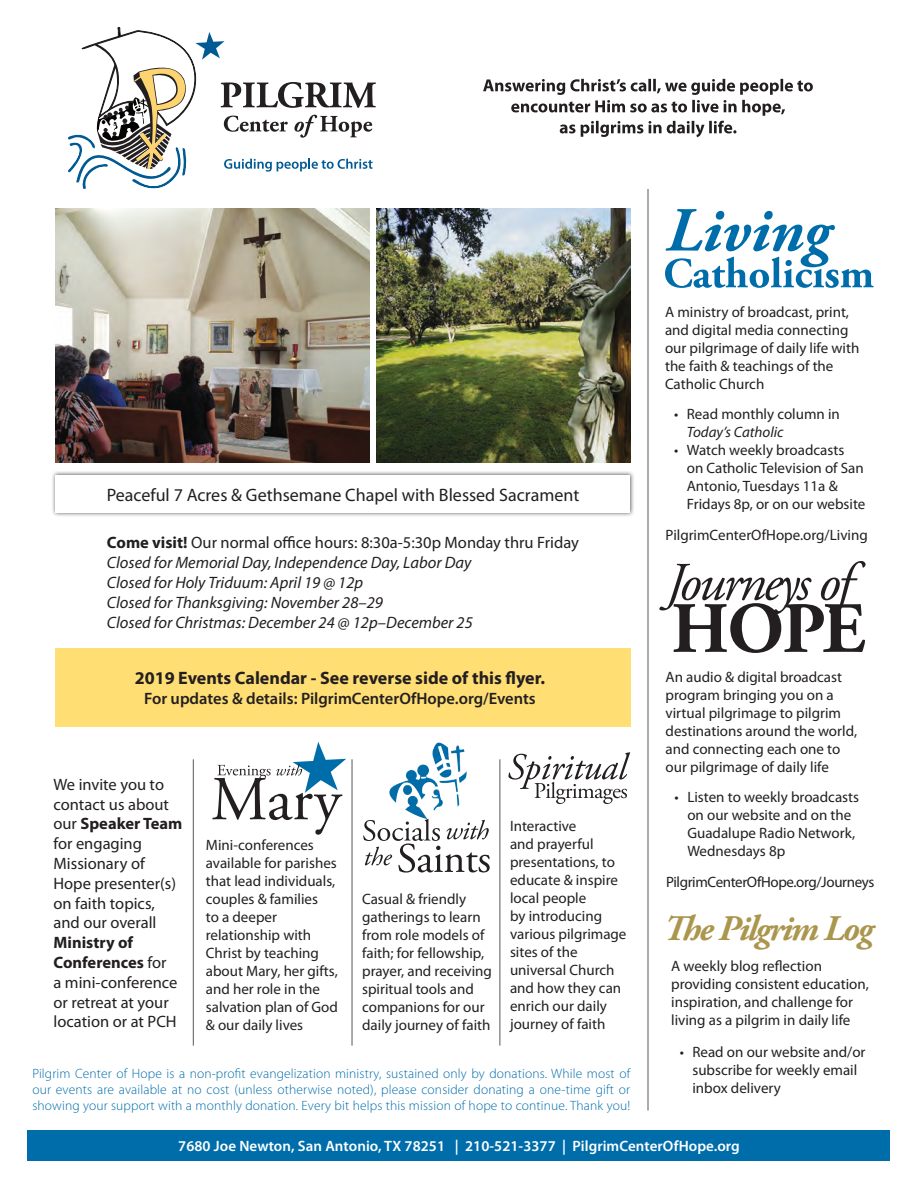
<style>
.page{position:relative;width:918px;height:1188px;background:#fff}
.page>*{position:absolute;margin:0;border:0;box-sizing:border-box;transform-origin:0 0}
.t1{font:700 72px "Adobe Garamond Pro";color:#231f20}
.t2{font:italic 54px "Adobe Garamond Pro";letter-spacing:-.05em;color:#231f20}
.t3{font:italic 700 36px "Adobe Garamond Pro";letter-spacing:-.05em;color:#ab964e}
.t4{font:18px "Myriad Pro";color:#231f20}
.t5{font:700 18px "Myriad Pro";color:#231f20}
.t6{font:16.5px/19.8px "Myriad Pro";color:#231f20}
.t7{font:italic 16.5px "Myriad Pro";color:#231f20}
.t8{font:600 16.5px "Myriad Pro";color:#231f20}
.t9{font:15px/18px "Myriad Pro";color:#231f20}
.t10{font:600 15px "Myriad Pro";letter-spacing:.005em;color:#fff}
.t11{font:15px "Myriad Pro";letter-spacing:-.025em;color:#231f20}
.t12{font:300 13.5px/16.2px "Myriad Pro";letter-spacing:.01em;color:#006dab;text-align:justify}
.s1{font-weight:700}
.s2{font-style:italic}
</style>
<div class="page">
<svg style="left:68px;top:27px;width:308px;height:162px"></svg>
<svg style="left:483px;top:79px;width:330px;height:58px"></svg>
<svg style="left:665px;top:209px;width:209px;height:79px"></svg>
<hr style="left:648px;top:189px;width:1px;height:921px;background:#57585a">
<div style="left:28px;top:1131px;width:862px;height:30px;background:#006dab"></div>
<img style="left:377px;top:209px;width:254px;height:254px">
<img style="left:55px;top:209px;width:315px;height:254px">
<div style="left:51px;top:471px;width:584px;height:47px;background:#231f20;opacity:.75"></div>
<div style="left:56px;top:475px;width:574px;height:38px;background:#fff"></div>
<div style="left:55px;top:648px;width:575px;height:79px;background:#ffde74"></div>
<hr style="left:352px;top:759px;width:1px;height:287px;background:#57585a">
<svg style="left:212px;top:742px;width:134px;height:93px"></svg>
<img style="left:389px;top:742px;width:78px;height:77px">
<svg style="left:363px;top:819px;width:127px;height:54px"></svg>
<hr style="left:500px;top:759px;width:1px;height:287px;background:#57585a">
<svg style="left:508px;top:752px;width:122px;height:52px"></svg>
<hr style="left:193px;top:759px;width:1px;height:287px;background:#57585a">
<p class="t4" style="left:107px;top:484px;width:474px">Peaceful 7 Acres &amp; Gethsemane Chapel with Blessed Sacrament</p>
<p class="t6" style="left:107px;top:533px;width:474px"><span class="s1">Come visit!</span> Our normal office hours: 8:30a-5:30p Monday thru Friday</p>
<p class="t7" style="left:107px;top:553px;width:366px">Closed for Memorial Day, Independence Day, Labor Day</p>
<p class="t7" style="left:107px;top:572px;width:258px">Closed for Holy Triduum: April 19 @ 12p</p>
<p class="t7" style="left:107px;top:592px;width:277px">Closed for Thanksgiving: November 28–29</p>
<p class="t7" style="left:107px;top:612px;width:367px">Closed for Christmas: December 24 @ 12p–December 25</p>
<p class="t5" style="left:135px;top:666px;width:412px">2019 Events Calendar - See reverse side of this flyer.</p>
<p class="t8" style="left:144px;top:688px;width:393px">For updates &amp; details: PilgrimCenterOfHope.org/Events</p>
<p class="t6" style="left:54px;top:774px;width:130px">We invite you to contact us about our <span class="s1">Speaker Team </span>for engaging<br>Missionary of<br>Hope presenter(s) on faith topics, and our overall<br><span class="s1">Ministry of<br>Conferences</span> for<br>a mini-conference or retreat at your location or at PCH</p>
<p class="t9" style="left:206px;top:835px;width:134px">Mini-conferences available for parishes that lead individuals, couples &amp; families<br>to a deeper relationship with<br>Christ by teaching about Mary, her gifts, and her role in the salvation plan of God &amp; our daily lives</p>
<p class="t9" style="left:362px;top:889px;width:131px">Casual &amp; friendly gatherings to learn from role models of faith; for fellowship, prayer, and receiving spiritual tools and companions for our daily journey of faith</p>
<p class="t9" style="left:510px;top:817px;width:118px">Interactive<br>and prayerful presentations, to educate &amp; inspire local people<br>by introducing various pilgrimage sites of the universal Church and how they can enrich our daily journey of faith</p>
<p class="t12" style="left:32px;top:1065px;width:599px">Pilgrim Center of Hope is a non-profit evangelization ministry, sustained only by donations. While most of our events are available at no cost (unless otherwise noted), please consider donating a one-time gift or showing your support with a monthly donation. Every bit helps this mission of hope to continue. Thank you!</p>
<p class="t9" style="left:665px;top:303px;width:196px">A ministry of broadcast, print, and digital media connecting our pilgrimage of daily life with the faith &amp; teachings of the<br>Catholic Church</p>
<p class="t9" style="left:687px;top:405px;width:155px;text-indent:-13px">• Read monthly column in<br><span class="s2">Today’s Catholic</span></p>
<p class="t9" style="left:687px;top:441px;width:180px;text-indent:-13px">• Watch weekly broadcasts<br>on Catholic Television of San<br>Antonio, Tuesdays 11a &amp;<br>Fridays 8p, or on our website</p>
<p class="t9" style="left:666px;top:526px;width:204px">PilgrimCenterOfHope.org/Living</p>
<p class="t2" style="left:666px;top:550px;width:188px">Journeys of</p>
<p class="t1" style="left:671px;top:587px;width:196px">HOPE</p>
<p class="t9" style="left:666px;top:668px;width:193px">An audio &amp; digital broadcast program bringing you on a virtual pilgrimage to pilgrim destinations around the world, and connecting each one to</p>
<p class="t9" style="left:666px;top:758px;width:165px">our pilgrimage of daily life</p>
<p class="t9" style="left:687px;top:787px;width:173px;text-indent:-13px">• Listen to weekly broadcasts on our website and on the<br>Guadalupe Radio Network,<br>Wednesdays 8p</p>
<p class="t11" style="left:666px;top:873px;width:210px">PilgrimCenterOfHope.org/Journeys</p>
<p class="t3" style="left:663px;top:908px;width:211px">The Pilgrim Log</p>
<p class="t9" style="left:671px;top:957px;width:199px">A weekly blog reflection providing consistent education, inspiration, and challenge for living as a pilgrim in daily life</p>
<p class="t9" style="left:692px;top:1043px;width:175px;text-indent:-13px">• Read on our website and/or subscribe for weekly email inbox delivery</p>
<p class="t10" style="left:178px;top:1137px;width:563px">7680 Joe Newton, San Antonio, TX 78251 | 210-521-3377 | PilgrimCenterOfHope.org</p>
</div>
